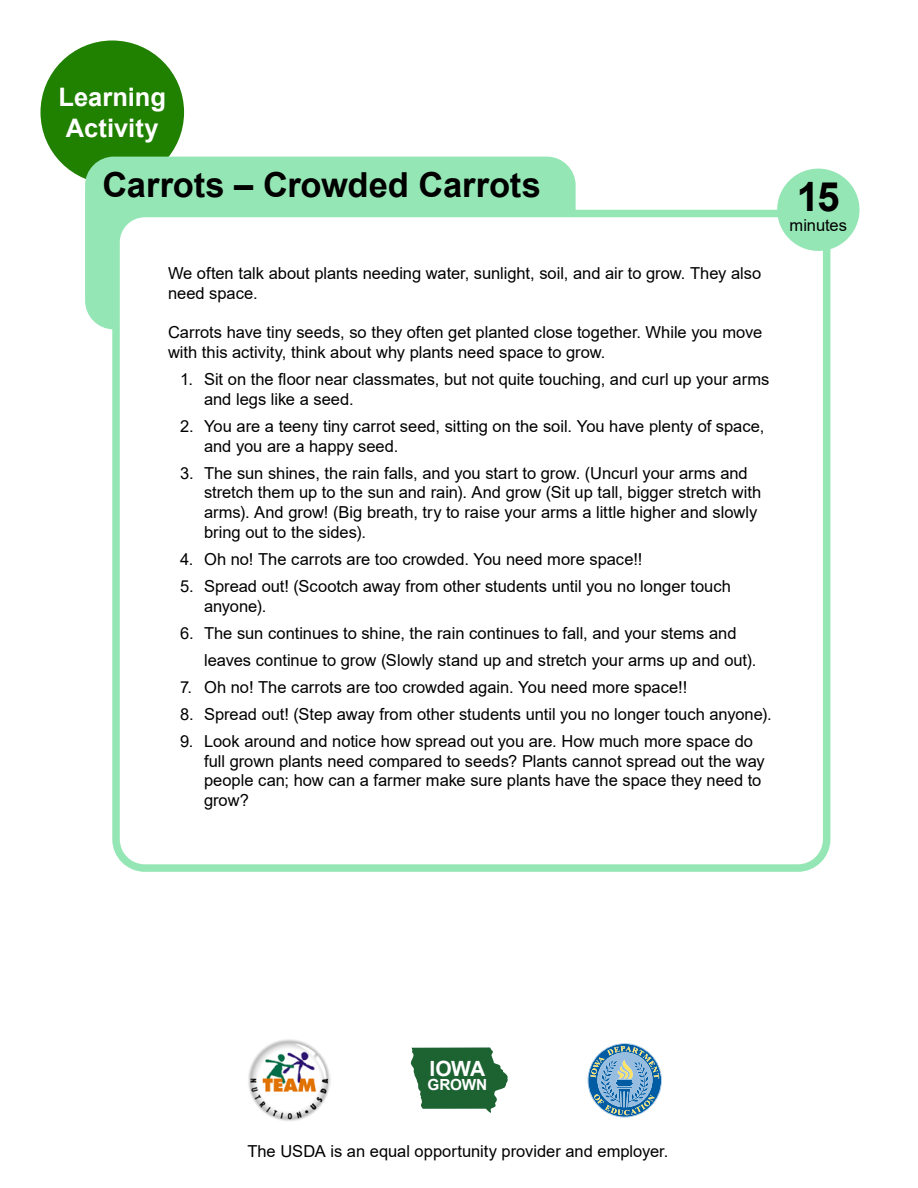
<style>
.page{position:relative;width:918px;height:1188px;background:#fff}
.page>*{position:absolute;margin:0;border:0;box-sizing:border-box;transform-origin:0 0}
.t1{font:700 40.5px "Arial";color:#000}
.t2{font:700 34.5px "Arial";letter-spacing:-.005em;color:#000}
.t3{font:700 25.5px/30.6px "Arial";color:#fff}
.t4{font:700 21px "Arial";color:#fff}
.t5{font:16.5px/19.8px "Arial";color:#000}
.t6{font:700 15.3px "Arial";letter-spacing:-.01em;color:#fff}
</style>
<div class="page">
<img style="left:248px;top:1039px;width:82px;height:82px">
<svg style="left:588px;top:1043px;width:74px;height:74px"></svg>
<svg style="left:410px;top:1047px;width:98px;height:66px"></svg>
<div style="left:40px;top:41px;width:144px;height:143px;background:#208000;border-radius:50%"></div>
<div style="left:85px;top:157px;width:491px;height:172px;background:#95e6b5;border-radius:29px"></div>
<div style="left:116px;top:214px;width:711px;height:654px;background:#fff;border-radius:29px"></div>
<div style="left:112px;top:210px;width:718px;height:662px;border:8px solid #95e6b5;border-radius:29px"></div>
<div style="left:777px;top:169px;width:82px;height:82px;background:#95e6b5;border-radius:50%"></div>
<p class="t3" style="left:59px;top:82px;width:109px">Learning<br>Activity</p>
<p class="t2" style="left:102px;top:161px;width:440px">Carrots – Crowded Carrots</p>
<p class="t5" style="left:168px;top:263px;width:595px">We often talk about plants needing water, sunlight, soil, and air to grow. They also need space.</p>
<p class="t5" style="left:168px;top:322px;width:596px">Carrots have tiny seeds, so they often get planted close together. While you move with this activity, think about why plants need space to grow.</p>
<p class="t5" style="left:204px;top:369px;width:567px;text-indent:-24px">1. Sit on the floor near classmates, but not quite touching, and curl up your arms and legs like a seed.</p>
<p class="t5" style="left:204px;top:416px;width:562px;text-indent:-24px">2. You are a teeny tiny carrot seed, sitting on the soil. You have plenty of space, and you are a happy seed.</p>
<p class="t5" style="left:204px;top:463px;width:559px;text-indent:-24px">3. The sun shines, the rain falls, and you start to grow. (Uncurl your arms and stretch them up to the sun and rain). And grow (Sit up tall, bigger stretch with arms). And grow! (Big breath, try to raise your arms a little higher and slowly bring out to the sides).</p>
<p class="t5" style="left:180px;top:549px;width:464px">4. Oh no! The carrots are too crowded. You need more space!!</p>
<p class="t5" style="left:204px;top:576px;width:528px;text-indent:-24px">5. Spread out! (Scootch away from other students until you no longer touch anyone).</p>
<p class="t5" style="left:204px;top:619px;width:554px;line-height:27px;text-indent:-24px">6. The sun continues to shine, the rain continues to fall, and your stems and leaves continue to grow (Slowly stand up and stretch your arms up and out).</p>
<p class="t5" style="left:180px;top:677px;width:509px">7. Oh no! The carrots are too crowded again. You need more space!!</p>
<p class="t5" style="left:180px;top:704px;width:593px">8. Spread out! (Step away from other students until you no longer touch anyone).</p>
<p class="t5" style="left:204px;top:731px;width:562px;text-indent:-24px">9. Look around and notice how spread out you are. How much more space do full grown plants need compared to seeds? Plants cannot spread out the way people can; how can a farmer make sure plants have the space they need to grow?</p>
<p class="t1" style="left:797px;top:168px;width:44px">15</p>
<p class="t5" style="left:790px;top:215px;width:59px">minutes</p>
<p class="t4" style="left:430px;top:1054px;width:57px">IOWA</p>
<p class="t6" style="left:428px;top:1074px;width:61px">GROWN</p>
<p class="t5" style="left:247px;top:1141px;width:422px">The USDA is an equal opportunity provider and employer.</p>
</div>
